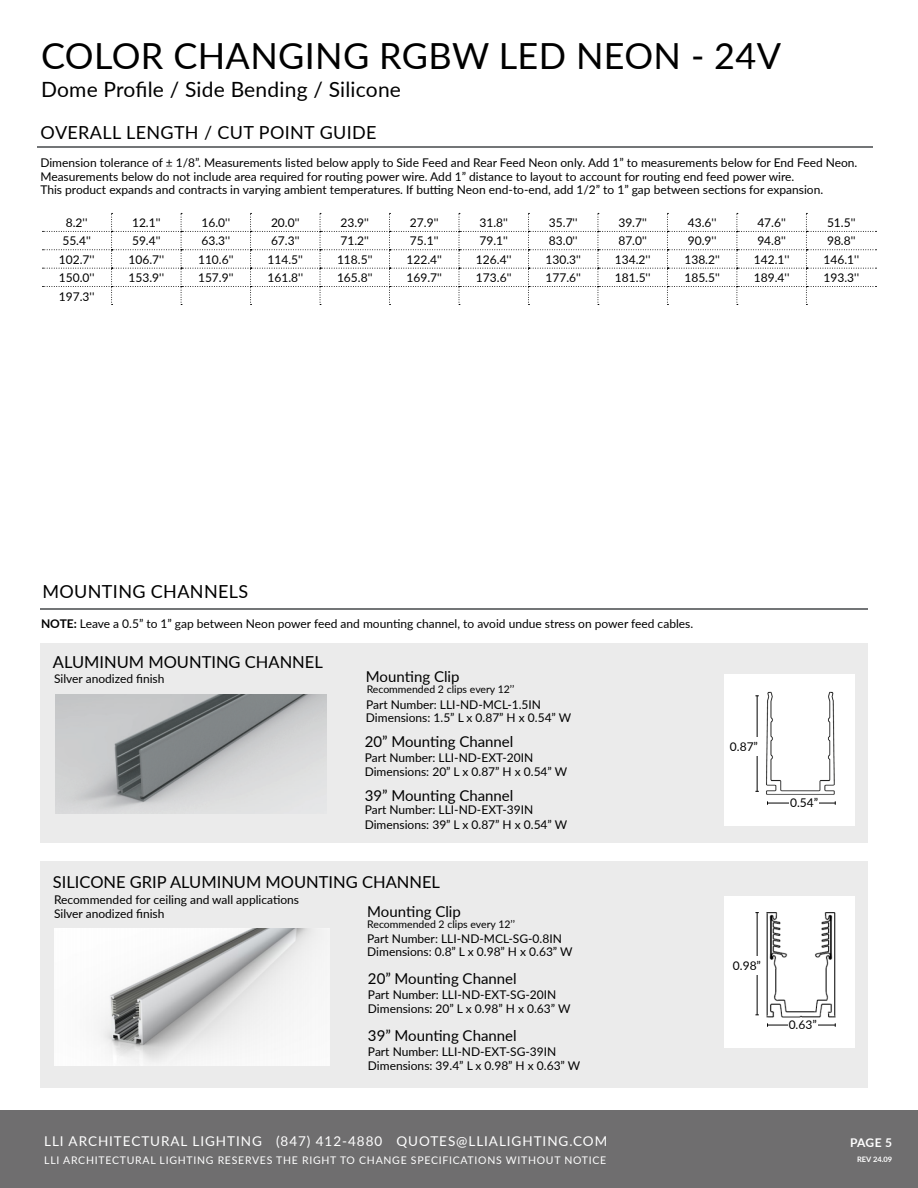
<style>
.page{position:relative;width:918px;height:1188px;background:#fff}
.page>*{position:absolute;margin:0;border:0;box-sizing:border-box;transform-origin:0 0}
.t1{font:36px "Lato";letter-spacing:.01em;color:#000}
.t2{font:21px "Lato";letter-spacing:.01em;color:#000}
.t3{font:18px "Lato";letter-spacing:.02em;color:#000}
.t4{font:16.5px "Lato";color:#000}
.t5{font:15px "Lato";color:#000}
.t6{font:13.5px "Lato";letter-spacing:.07em;color:#fff}
.t7{font:12px/14.4px "Lato";color:#000}
.t8{font:700 12px "Lato";color:#fff}
.t9{font:10.5px "Lato";letter-spacing:.07em;color:#fff}
.t10{font:10.5px "Lato";color:#000}
.t11{font:700 7.5px "Lato";color:#fff}
.s1{font-weight:700}
</style>
<div class="page">
<div style="left:0;top:1110px;width:918px;height:78px;background:#6f6e6f"></div>
<hr style="left:38px;top:147px;width:835px;height:1px;background:#737577">
<svg style="left:42px;top:213px;width:835px;height:92px"></svg>
<div style="left:40px;top:643px;width:828px;height:200px;background:#ebebeb"></div>
<img style="left:56px;top:694px;width:270px;height:119px">
<div style="left:725px;top:674px;width:130px;height:151px;background:#fff"></div>
<img style="left:758px;top:691px;width:77px;height:104px">
<hr style="left:757px;top:696px;width:1px;height:95px;background:#000">
<hr style="left:768px;top:803px;width:67px;height:1px;background:#000">
<div style="left:790px;top:798px;width:29px;height:14px;background:#fff"></div>
<div style="left:729px;top:737px;width:30px;height:18px;background:#fff"></div>
<hr style="left:40px;top:608px;width:828px;height:1px;background:#737577">
<div style="left:40px;top:861px;width:828px;height:227px;background:#ebebeb"></div>
<div style="left:725px;top:896px;width:130px;height:151px;background:#fff"></div>
<img style="left:766px;top:912px;width:70px;height:115px">
<hr style="left:757px;top:913px;width:1px;height:102px;background:#000">
<hr style="left:768px;top:1025px;width:67px;height:1px;background:#000">
<div style="left:788px;top:1020px;width:29px;height:14px;background:#fff"></div>
<div style="left:732px;top:956px;width:30px;height:18px;background:#fff"></div>
<img style="left:54px;top:928px;width:275px;height:137px">
<h1 class="t1" style="left:41px;top:30px;width:742px">COLOR CHANGING RGBW LED NEON - 24V</h1>
<h2 class="t2" style="left:41px;top:75px;width:361px">Dome Profile / Side Bending / Silicone</h2>
<h3 class="t3" style="left:41px;top:120px;width:338px">OVERALL LENGTH / CUT POINT GUIDE</h3>
<p class="t7" style="left:40px;top:156px;width:819px;line-height:13.5px">Dimension tolerance of ± 1/8”. Measurements listed below apply to Side Feed and Rear Feed Neon only. Add 1” to measurements below for End Feed Neon.<br>Measurements below do not include area required for routing power wire. Add 1” distance to layout to account for routing end feed power wire.<br>This product expands and contracts in varying ambient temperatures. If butting Neon end-to-end, add 1/2” to 1” gap between sections for expansion.</p>
<p class="t7" style="left:66px;top:215px;width:23px">8.2''</p>
<p class="t7" style="left:132px;top:215px;width:30px">12.1''</p>
<p class="t7" style="left:202px;top:215px;width:30px">16.0''</p>
<p class="t7" style="left:271px;top:215px;width:30px">20.0''</p>
<p class="t7" style="left:340px;top:215px;width:30px">23.9''</p>
<p class="t7" style="left:410px;top:215px;width:30px">27.9''</p>
<p class="t7" style="left:479px;top:215px;width:30px">31.8''</p>
<p class="t7" style="left:549px;top:215px;width:30px">35.7''</p>
<p class="t7" style="left:618px;top:215px;width:30px">39.7''</p>
<p class="t7" style="left:688px;top:215px;width:30px">43.6''</p>
<p class="t7" style="left:757px;top:215px;width:30px">47.6''</p>
<p class="t7" style="left:827px;top:215px;width:30px">51.5''</p>
<p class="t7" style="left:62px;top:233px;width:30px">55.4''</p>
<p class="t7" style="left:132px;top:233px;width:30px">59.4''</p>
<p class="t7" style="left:202px;top:233px;width:30px">63.3''</p>
<p class="t7" style="left:271px;top:233px;width:30px">67.3''</p>
<p class="t7" style="left:340px;top:233px;width:30px">71.2''</p>
<p class="t7" style="left:410px;top:233px;width:30px">75.1''</p>
<p class="t7" style="left:479px;top:233px;width:30px">79.1''</p>
<p class="t7" style="left:549px;top:233px;width:30px">83.0''</p>
<p class="t7" style="left:618px;top:233px;width:30px">87.0''</p>
<p class="t7" style="left:688px;top:233px;width:30px">90.9''</p>
<p class="t7" style="left:757px;top:233px;width:30px">94.8''</p>
<p class="t7" style="left:827px;top:233px;width:30px">98.8''</p>
<p class="t7" style="left:59px;top:252px;width:37px">102.7''</p>
<p class="t7" style="left:129px;top:252px;width:37px">106.7''</p>
<p class="t7" style="left:198px;top:252px;width:37px">110.6''</p>
<p class="t7" style="left:268px;top:252px;width:37px">114.5''</p>
<p class="t7" style="left:337px;top:252px;width:37px">118.5''</p>
<p class="t7" style="left:407px;top:252px;width:37px">122.4''</p>
<p class="t7" style="left:476px;top:252px;width:37px">126.4''</p>
<p class="t7" style="left:545px;top:252px;width:37px">130.3''</p>
<p class="t7" style="left:615px;top:252px;width:37px">134.2''</p>
<p class="t7" style="left:684px;top:252px;width:37px">138.2''</p>
<p class="t7" style="left:754px;top:252px;width:37px">142.1''</p>
<p class="t7" style="left:824px;top:252px;width:37px">146.1''</p>
<p class="t7" style="left:59px;top:270px;width:37px">150.0''</p>
<p class="t7" style="left:129px;top:270px;width:37px">153.9''</p>
<p class="t7" style="left:198px;top:270px;width:37px">157.9''</p>
<p class="t7" style="left:268px;top:270px;width:37px">161.8''</p>
<p class="t7" style="left:337px;top:270px;width:37px">165.8''</p>
<p class="t7" style="left:407px;top:270px;width:37px">169.7''</p>
<p class="t7" style="left:476px;top:270px;width:37px">173.6''</p>
<p class="t7" style="left:545px;top:270px;width:37px">177.6''</p>
<p class="t7" style="left:615px;top:270px;width:37px">181.5''</p>
<p class="t7" style="left:684px;top:270px;width:37px">185.5''</p>
<p class="t7" style="left:754px;top:270px;width:37px">189.4''</p>
<p class="t7" style="left:824px;top:270px;width:37px">193.3''</p>
<p class="t7" style="left:59px;top:289px;width:37px">197.3''</p>
<h3 class="t3" style="left:42px;top:579px;width:207px">MOUNTING CHANNELS</h3>
<p class="t7" style="left:41px;top:616px;width:654px"><span class="s1">NOTE:</span> Leave a 0.5” to 1” gap between Neon power feed and mounting channel, to avoid undue stress on power feed cables.</p>
<h3 class="t4" style="left:53px;top:650px;width:271px">ALUMINUM MOUNTING CHANNEL</h3>
<p class="t7" style="left:54px;top:671px;width:112px">Silver anodized finish</p>
<p class="t5" style="left:366px;top:666px;width:95px">Mounting Clip</p>
<p class="t7" style="left:366px;top:697px;width:176px">Part Number: LLI-ND-MCL-1.5IN</p>
<p class="t10" style="left:367px;top:682px;width:149px">Recommended 2 clips every 12’’</p>
<p class="t7" style="left:366px;top:710px;width:207px">Dimensions: 1.5” L x 0.87” H x 0.54” W</p>
<p class="t5" style="left:365px;top:731px;width:150px">20” Mounting Channel</p>
<p class="t7" style="left:365px;top:750px;width:204px">Part Number: LLI-ND-EXT-20IN<br>Dimensions: 20” L x 0.87” H x 0.54” W</p>
<p class="t5" style="left:365px;top:785px;width:150px">39” Mounting Channel</p>
<p class="t7" style="left:365px;top:802px;width:204px">Part Number: LLI-ND-EXT-39IN<br>Dimensions: 39” L x 0.87” H x 0.54” W</p>
<h3 class="t4" style="left:53px;top:870px;width:389px">SILICONE GRIP ALUMINUM MOUNTING CHANNEL</h3>
<p class="t7" style="left:54px;top:892px;width:247px">Recommended for ceiling and wall applications<br>Silver anodized finish</p>
<p class="t5" style="left:367px;top:901px;width:95px">Mounting Clip</p>
<p class="t7" style="left:367px;top:931px;width:196px">Part Number: LLI-ND-MCL-SG-0.8IN</p>
<p class="t10" style="left:367px;top:917px;width:149px">Recommended 2 clips every 12’’</p>
<p class="t7" style="left:367px;top:944px;width:207px">Dimensions: 0.8” L x 0.98” H x 0.63” W</p>
<p class="t5" style="left:368px;top:967px;width:150px">20” Mounting Channel</p>
<p class="t7" style="left:368px;top:987px;width:204px">Part Number: LLI-ND-EXT-SG-20IN<br>Dimensions: 20” L x 0.98” H x 0.63” W</p>
<p class="t5" style="left:368px;top:1025px;width:150px">39” Mounting Channel</p>
<p class="t7" style="left:368px;top:1044px;width:214px">Part Number: LLI-ND-EXT-SG-39IN<br>Dimensions: 39.4” L x 0.98” H x 0.63” W</p>
<p class="t6" style="left:44px;top:1131px;width:565px">LLI ARCHITECTURAL LIGHTING (847) 412-4880 QUOTES@LLIALIGHTING.COM</p>
<p class="t9" style="left:44px;top:1153px;width:564px">LLI ARCHITECTURAL LIGHTING RESERVES THE RIGHT TO CHANGE SPECIFICATIONS WITHOUT NOTICE</p>
<p class="t7" style="left:730px;top:739px;width:30px">0.87”</p>
<p class="t7" style="left:790px;top:795px;width:30px">0.54”</p>
<p class="t7" style="left:733px;top:958px;width:30px">0.98”</p>
<p class="t7" style="left:789px;top:1017px;width:30px">0.63”</p>
<p class="t8" style="left:850px;top:1134px;width:44px">PAGE 5</p>
<p class="t11" style="left:857px;top:1154px;width:37px">REV 24.09</p>
</div>
